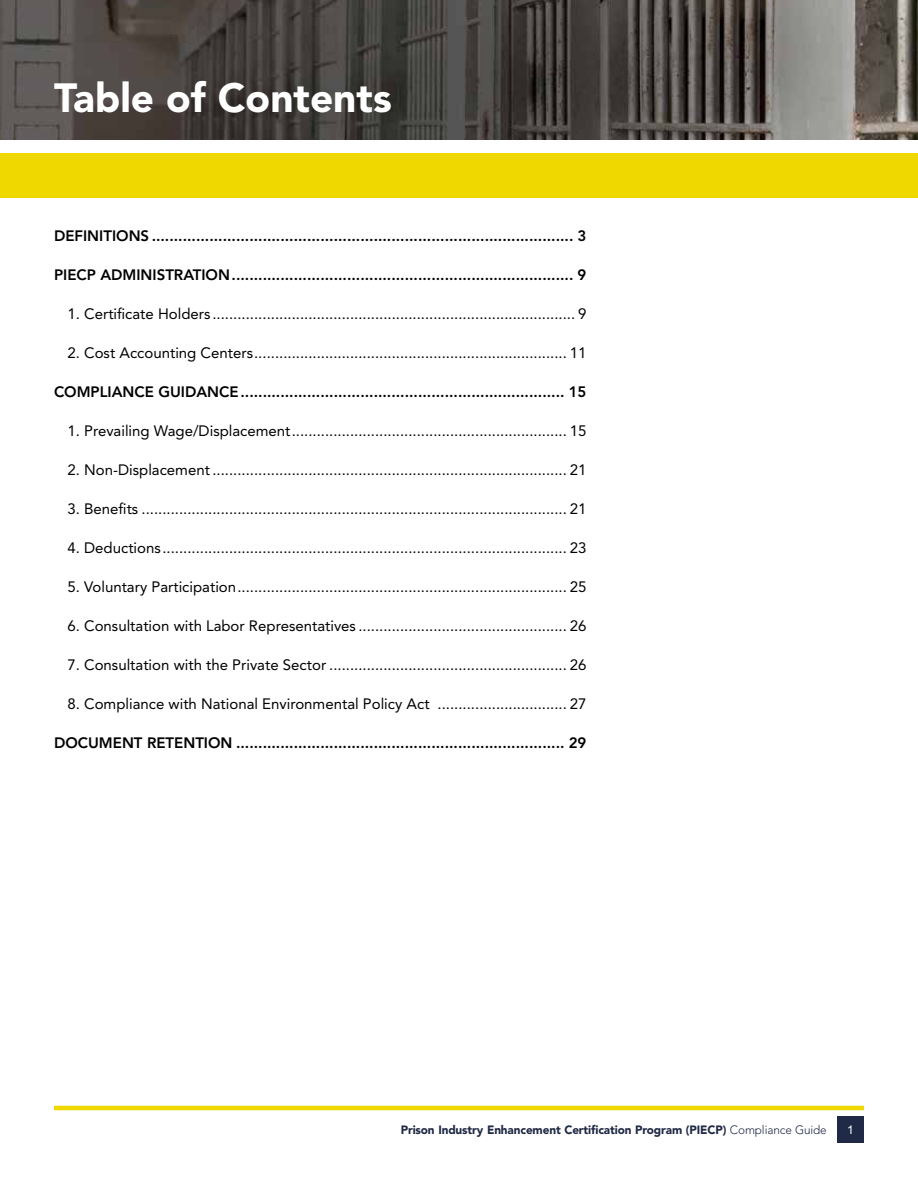
<style>
.page{position:relative;width:918px;height:1188px;background:#fff}
.page>*{position:absolute;margin:0;border:0;box-sizing:border-box;transform-origin:0 0}
.TOC_title{font:900 40.5px "Avenir LT Std";color:#fff}
.t1{font:15px "Avenir LT Std";color:#000}
.t2{font:800 15px "Avenir LT Std";color:#000}
.t3{font:900 12px "Avenir LT Std";letter-spacing:-.01em;color:#202945}
.t4{font:12px "Arial";color:#fff}
.s1{font-weight:300}
</style>
<div class="page">
<img style="left:0;top:0;width:918px;height:139px">
<hr style="left:54px;top:1106px;width:810px;height:4px;background:#efd800">
<div style="left:837px;top:1116px;width:27px;height:27px;background:#202945"></div>
<div style="left:0;top:153px;width:918px;height:45px;background:#efd800"></div>
<p class="TOC_title" style="left:54px;top:73px;width:339px">Table of Contents</p>
<p class="t2" style="left:54px;top:227px;width:534px">DEFINITIONS ............................................................................................... 3</p>
<p class="t2" style="left:54px;top:266px;width:534px">PIECP ADMINISTRATION............................................................................. 9</p>
<p class="t1" style="left:68px;top:305px;width:520px">1. Certificate Holders ....................................................................................... 9</p>
<p class="t1" style="left:68px;top:344px;width:520px">2. Cost Accounting Centers........................................................................... 11</p>
<p class="t2" style="left:54px;top:383px;width:534px">COMPLIANCE GUIDANCE......................................................................... 15</p>
<p class="t1" style="left:68px;top:422px;width:520px">1. Prevailing Wage/Displacement.................................................................. 15</p>
<p class="t1" style="left:68px;top:461px;width:520px">2. Non-Displacement ..................................................................................... 21</p>
<p class="t1" style="left:68px;top:500px;width:520px">3. Benefits ...................................................................................................... 21</p>
<p class="t1" style="left:68px;top:539px;width:520px">4. Deductions................................................................................................. 23</p>
<p class="t1" style="left:68px;top:578px;width:520px">5. Voluntary Participation............................................................................... 25</p>
<p class="t1" style="left:68px;top:617px;width:520px">6. Consultation with Labor Representatives .................................................. 26</p>
<p class="t1" style="left:68px;top:656px;width:520px">7. Consultation with the Private Sector ......................................................... 26</p>
<p class="t1" style="left:68px;top:695px;width:520px">8. Compliance with National Environmental Policy Act ............................... 27</p>
<p class="t2" style="left:54px;top:734px;width:534px">DOCUMENT RETENTION .......................................................................... 29</p>
<p class="t3" style="left:401px;top:1123px;width:428px">Prison Industry Enhancement Certification Program (PIECP) <span class="s1">Compliance Guide</span></p>
<p class="t4" style="left:847px;top:1122px;width:8px">1</p>
</div>
